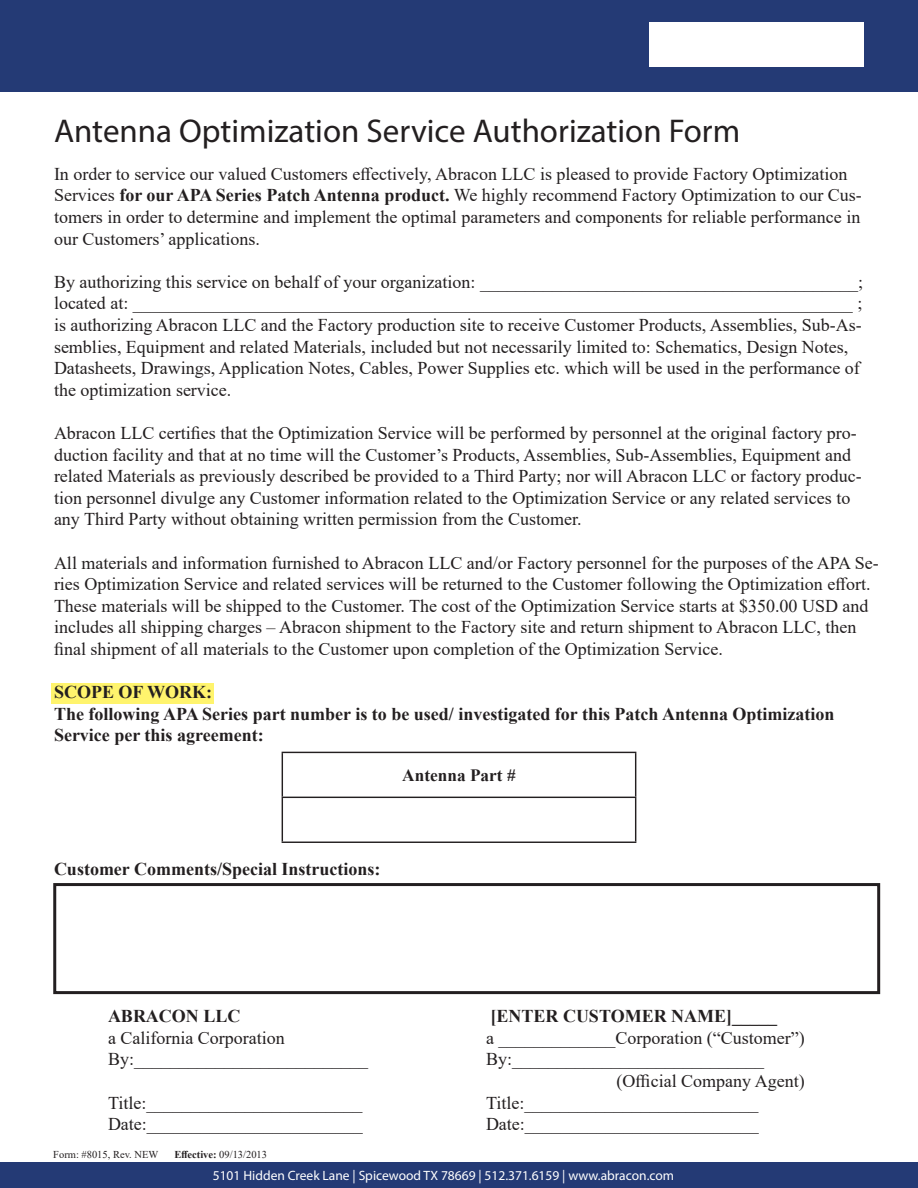
<style>
.page{position:relative;width:918px;height:1188px;background:#fff}
.page>*{position:absolute;margin:0;border:0;box-sizing:border-box;transform-origin:0 0}
.t1{font:33px "Myriad Pro";color:#231f20}
.t2{font:18px/21.6px "Times New Roman";color:#231f20}
.t3{font:700 18px "Times New Roman";color:#231f20}
.t4{font:700 17.25px "Times New Roman";color:#231f20}
.t5{font:13.5px "Myriad Pro";color:#fff}
.t6{font:700 10.5px "Times New Roman";color:#231f20}
.t7{font:10.5px "Times New Roman";color:#231f20}
.s1{font-weight:700}
.s2{font-weight:400}
</style>
<div class="page">
<div style="left:0;top:1162px;width:918px;height:26px;background:#243a75"></div>
<div style="left:0;top:0;width:918px;height:92px;background:#243a75"></div>
<div style="left:650px;top:22px;width:214px;height:45px;background:#fff"></div>
<div style="left:51px;top:683px;width:163px;height:20px;background:#fff46d"></div>
<hr style="left:282px;top:752px;width:354px;height:1px;background:#231f20">
<hr style="left:282px;top:753px;width:1px;height:44px;background:#231f20">
<hr style="left:635px;top:753px;width:1px;height:44px;background:#231f20">
<hr style="left:282px;top:797px;width:354px;height:1px;background:#231f20">
<hr style="left:282px;top:798px;width:1px;height:44px;background:#231f20">
<hr style="left:635px;top:798px;width:1px;height:44px;background:#231f20">
<hr style="left:282px;top:842px;width:354px;height:1px;background:#231f20">
<div style="left:53px;top:883px;width:827px;height:111px;border:3px solid #231f20"></div>
<p class="t1" style="left:54px;top:111px;width:688px">Antenna Optimization Service Authorization Form</p>
<p class="t2" style="left:54px;top:162px;width:809px">In order to service our valued Customers effectively, Abracon LLC is pleased to provide Factory Optimization Services <span class="s1">for our APA Series Patch Antenna product.</span> We highly recommend Factory Optimization to our Cus&shy;tomers in order to determine and implement the optimal parameters and components for reliable performance in our Customers’ applications.</p>
<p class="t2" style="left:54px;top:270px;width:811px">By authorizing this service on behalf of your organization: __________________________________________;</p>
<p class="t2" style="left:54px;top:292px;width:810px">located at: ________________________________________________________________________________ ;</p>
<p class="t2" style="left:54px;top:314px;width:809px">is authorizing Abracon LLC and the Factory production site to receive Customer Products, Assemblies, Sub-As&shy;semblies, Equipment and related Materials, included but not necessarily limited to: Schematics, Design Notes, Datasheets, Drawings, Application Notes, Cables, Power Supplies etc. which will be used in the performance of the optimization service.</p>
<p class="t2" style="left:54px;top:422px;width:809px">Abracon LLC certifies that the Optimization Service will be performed by personnel at the original factory pro&shy;duction facility and that at no time will the Customer’s Products, Assemblies, Sub-Assemblies, Equipment and related Materials as previously described be provided to a Third Party; nor will Abracon LLC or factory produc&shy;tion personnel divulge any Customer information related to the Optimization Service or any related services to any Third Party without obtaining written permission from the Customer.</p>
<p class="t2" style="left:54px;top:551px;width:826px">All materials and information furnished to Abracon LLC and/or Factory personnel for the purposes of the APA Se&shy;ries Optimization Service and related services will be returned to the Customer following the Optimization effort.<br>These materials will be shipped to the Customer. The cost of the Optimization Service starts at $350.00 USD and includes all shipping charges – Abracon shipment to the Factory site and return shipment to Abracon LLC, then final shipment of all materials to the Customer upon completion of the Optimization Service.</p>
<p class="t3" style="left:54px;top:679px;width:160px">SCOPE OF WORK:</p>
<p class="t3" style="left:54px;top:701px;width:782px">The following APA Series part number is to be used/ investigated for this Patch Antenna Optimization</p>
<p class="t3" style="left:54px;top:722px;width:211px">Service per this agreement:</p>
<p class="t4" style="left:402px;top:763px;width:115px">Antenna Part #</p>
<p class="t3" style="left:54px;top:856px;width:328px">Customer Comments/Special Instructions:</p>
<p class="t3" style="left:108px;top:1003px;width:134px">ABRACON LLC</p>
<p class="t3" style="left:490px;top:1003px;width:288px">[ENTER CUSTOMER NAME]_____</p>
<p class="t2" style="left:108px;top:1026px;width:178px">a California Corporation</p>
<p class="t2" style="left:486px;top:1026px;width:320px">a _____________Corporation (“Customer”)</p>
<p class="t2" style="left:108px;top:1048px;width:262px">By:__________________________</p>
<p class="t2" style="left:486px;top:1048px;width:280px">By:____________________________</p>
<p class="t2" style="left:616px;top:1070px;width:190px">(Official Company Agent)</p>
<p class="t2" style="left:108px;top:1091px;width:256px">Title:________________________</p>
<p class="t2" style="left:486px;top:1091px;width:274px">Title:__________________________</p>
<p class="t2" style="left:108px;top:1113px;width:256px">Date:________________________</p>
<p class="t2" style="left:486px;top:1113px;width:274px">Date:__________________________</p>
<p class="t7" style="left:53px;top:1148px;width:107px">Form: #8015, Rev. NEW</p>
<p class="t6" style="left:174px;top:1147px;width:94px">Effective: <span class="s2">09/13/2013</span></p>
<p class="t5" style="left:213px;top:1167px;width:463px">5101 Hidden Creek Lane | Spicewood TX 78669 | 512.371.6159 | www.abracon.com</p>
</div>
